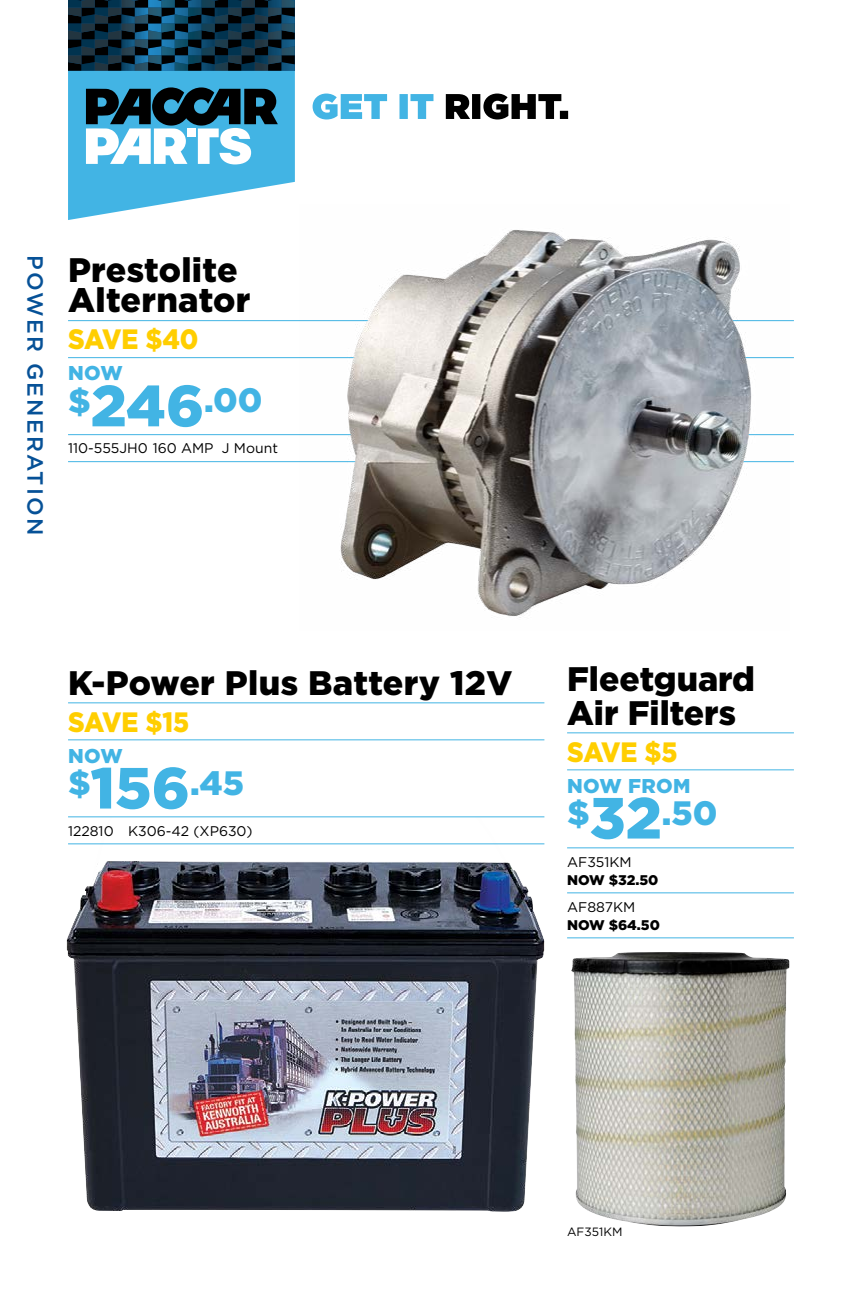
<style>
.page{position:relative;width:862px;height:1304px;background:#fff}
.page>*{position:absolute;margin:0;border:0;box-sizing:border-box;transform-origin:0 0}
.t1{font:900 34px/30px "Gotham";color:#000}
.t2{font:900 33.8px "Gotham";color:#42b4e4}
.t3{font:900 28px "Gotham";letter-spacing:-.015em;color:#ffce00;scale:.91 1}
.t4{font:500 22px "Gotham";letter-spacing:.1em;color:#065197}
.t5{font:900 20px "Gotham";letter-spacing:.02em;color:#42b4e4}
.t6{font:14px "Gotham";color:#000}
.t7{font:900 14px "Gotham";color:#000}
.t8{font:12px "Gotham";color:#000}
.s1{font-size:58px}
</style>
<div class="page">
<svg style="left:68px;top:0;width:227px;height:220px"></svg>
<svg style="left:446px;top:94px;width:122px;height:26px"></svg>
<svg style="left:312px;top:94px;width:121px;height:26px"></svg>
<hr style="left:68px;top:320px;width:726px;height:1px;background:#42b4e4">
<hr style="left:68px;top:357px;width:726px;height:1px;background:#42b4e4">
<hr style="left:68px;top:434px;width:726px;height:1px;background:#42b4e4">
<hr style="left:68px;top:461px;width:726px;height:1px;background:#42b4e4">
<img style="left:300px;top:230px;width:489px;height:388px">
<hr style="left:567px;top:732px;width:227px;height:1px;background:#42b4e4">
<hr style="left:567px;top:769px;width:227px;height:1px;background:#42b4e4">
<hr style="left:567px;top:847px;width:227px;height:1px;background:#42b4e4">
<hr style="left:567px;top:892px;width:227px;height:1px;background:#42b4e4">
<hr style="left:567px;top:937px;width:227px;height:1px;background:#42b4e4">
<img style="left:571px;top:952px;width:218px;height:275px">
<hr style="left:68px;top:702px;width:476px;height:1px;background:#42b4e4">
<hr style="left:68px;top:739px;width:476px;height:1px;background:#42b4e4">
<img style="left:67px;top:816px;width:477px;height:396px">
<p class="t4" style="left:50px;top:255px;width:282px;rotate:90deg">POWER GENERATION</p>
<p class="t1" style="left:68px;top:255px;width:184px">Prestolite<br>Alternator</p>
<p class="t3" style="left:68px;top:320px;width:145px">SAVE $40</p>
<p class="t5" style="left:68px;top:359px;width:56px">NOW</p>
<p class="t2" style="left:68px;top:377px;width:196px">$<span class="s1">246</span>.00</p>
<p class="t6" style="left:68px;top:439px;width:211px">110-555JH0 160 AMP J Mount</p>
<p class="t1" style="left:68px;top:667px;width:446px">K-Power Plus Battery 12V</p>
<p class="t3" style="left:68px;top:702px;width:135px">SAVE $15</p>
<p class="t5" style="left:68px;top:742px;width:56px">NOW</p>
<p class="t2" style="left:68px;top:759px;width:178px">$<span class="s1">156</span>.45</p>
<p class="t6" style="left:68px;top:822px;width:186px">122810 K306-42 (XP630)</p>
<p class="t1" style="left:567px;top:661px;width:189px;line-height:34px">Fleetguard<br>Air Filters</p>
<p class="t3" style="left:567px;top:732px;width:123px">SAVE $5</p>
<p class="t5" style="left:567px;top:772px;width:125px">NOW FROM</p>
<p class="t2" style="left:567px;top:789px;width:152px">$<span class="s1">32</span>.50</p>
<p class="t6" style="left:567px;top:853px;width:66px">AF351KM</p>
<p class="t7" style="left:567px;top:870px;width:93px">NOW $32.50</p>
<p class="t6" style="left:567px;top:898px;width:70px">AF887KM</p>
<p class="t7" style="left:567px;top:915px;width:94px">NOW $64.50</p>
<p class="t8" style="left:567px;top:1225px;width:57px">AF351KM</p>
</div>
